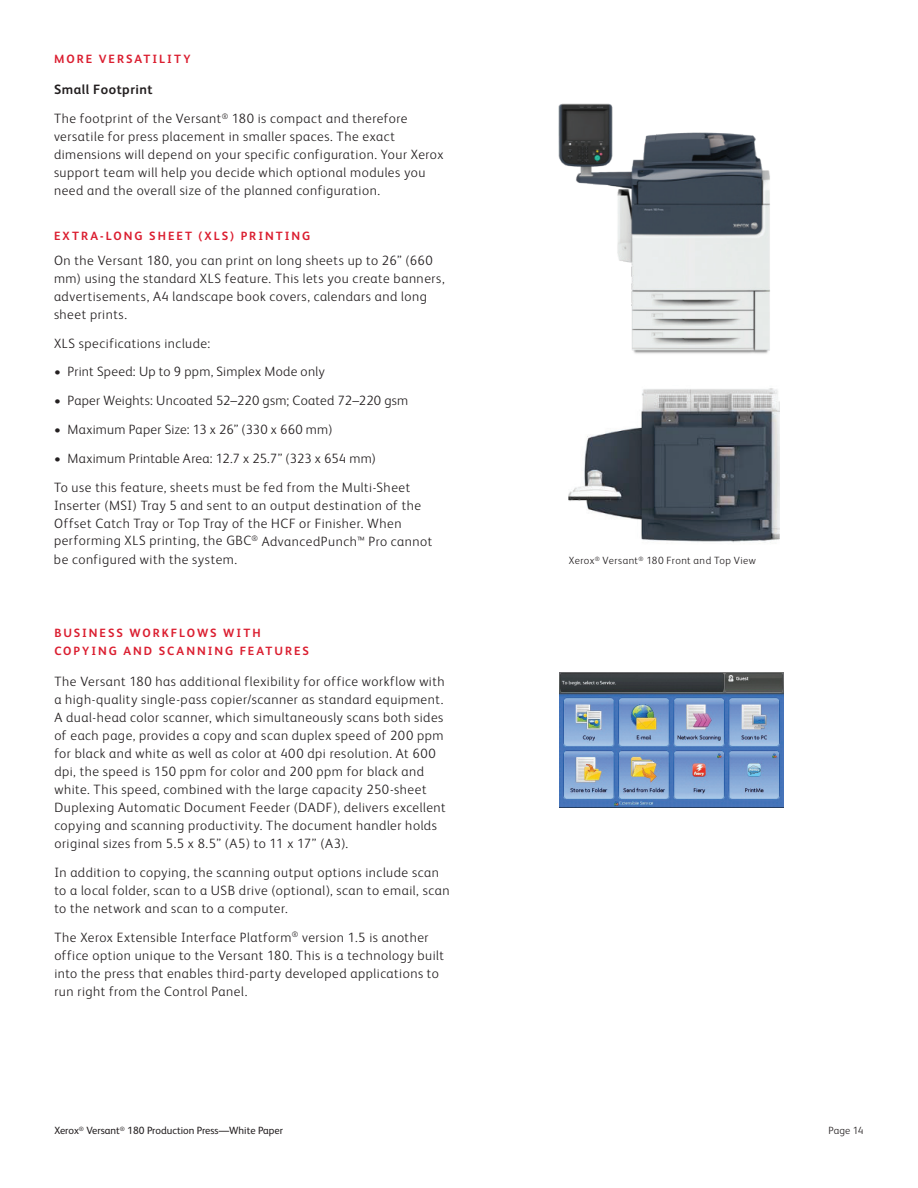
<style>
.page{position:relative;width:918px;height:1188px;background:#fff}
.page>*{position:absolute;margin:0;border:0;box-sizing:border-box;transform-origin:0 0}
.t1{font:300 13.5px/18px "Xerox Sans";letter-spacing:.04em;color:#231f20}
.t2{font:300 13.5px "Xerox Sans";letter-spacing:.015em;color:#231f20}
.t3{font:300 13.5px "Xerox Sans";letter-spacing:.02em;color:#231f20}
.t4{font:700 12px/18px "Xerox Sans";letter-spacing:.165em;color:#db1e30}
.t5{font:10.5px "Xerox Sans";color:#231f20}
.t6{font:300 10.5px "Xerox Sans";letter-spacing:.035em;color:#231f20}
.s1{font-weight:700}
</style>
<div class="page">
<img style="left:558px;top:104px;width:212px;height:250px">
<img style="left:569px;top:388px;width:211px;height:155px">
<img style="left:559px;top:673px;width:224px;height:135px">
<p class="t4" style="left:54px;top:50px;width:138px">MORE VERSATILITY</p>
<p class="t1" style="left:54px;top:75px;width:355px;line-height:28.8px"><span class="s1">Small Footprint<br></span>The footprint of the Versant<sup>®</sup> 180 is compact and therefore</p>
<p class="t1" style="left:54px;top:127px;width:391px">versatile for press placement in smaller spaces. The exact dimensions will depend on your specific configuration. Your Xerox support team will help you decide which optional modules you need and the overall size of the planned configuration.</p>
<p class="t4" style="left:54px;top:227px;width:258px">EXTRA-LONG SHEET (XLS) PRINTING</p>
<p class="t1" style="left:54px;top:250px;width:392px">On the Versant 180, you can print on long sheets up to 26” (660 mm) using the standard XLS feature. This lets you create banners, advertisements, A4 landscape book covers, calendars and long sheet prints.</p>
<p class="t1" style="left:54px;top:333px;width:158px">XLS specifications include:</p>
<p class="t3" style="left:54px;top:363px;width:272px">• Print Speed: Up to 9 ppm, Simplex Mode only</p>
<p class="t2" style="left:54px;top:392px;width:356px">• Paper Weights: Uncoated 52–220 gsm; Coated 72–220 gsm</p>
<p class="t2" style="left:54px;top:420px;width:280px">• Maximum Paper Size: 13 x 26” (330 x 660 mm)</p>
<p class="t1" style="left:54px;top:443px;width:358px;line-height:28.8px">• Maximum Printable Area: 12.7 x 25.7” (323 x 654 mm)<br>To use this feature, sheets must be fed from the Multi-Sheet</p>
<p class="t1" style="left:54px;top:495px;width:380px">Inserter (MSI) Tray 5 and sent to an output destination of the Offset Catch Tray or Top Tray of the HCF or Finisher. When performing XLS printing, the GBC<sup>®</sup> AdvancedPunch™ Pro cannot be configured with the system.</p>
<p class="t4" style="left:54px;top:623px;width:256px">BUSINESS WORKFLOWS WITH<br>COPYING AND SCANNING FEATURES</p>
<p class="t1" style="left:54px;top:672px;width:393px">The Versant 180 has additional flexibility for office workflow with a high-quality single-pass copier/scanner as standard equipment.<br>A dual-head color scanner, which simultaneously scans both sides of each page, provides a copy and scan duplex speed of 200 ppm for black and white as well as color at 400 dpi resolution. At 600 dpi, the speed is 150 ppm for color and 200 ppm for black and white. This speed, combined with the large capacity 250-sheet Duplexing Automatic Document Feeder (DADF), delivers excellent copying and scanning productivity. The document handler holds original sizes from 5.5 x 8.5” (A5) to 11 x 17” (A3).</p>
<p class="t1" style="left:54px;top:863px;width:397px">In addition to copying, the scanning output options include scan to a local folder, scan to a USB drive (optional), scan to email, scan to the network and scan to a computer.</p>
<p class="t1" style="left:54px;top:928px;width:391px">The Xerox Extensible Interface Platform<sup>®</sup> version 1.5 is another office option unique to the Versant 180. This is a technology built into the press that enables third-party developed applications to run right from the Control Panel.</p>
<p class="t6" style="left:569px;top:554px;width:189px">Xerox<sup>®</sup> Versant<sup>®</sup> 180 Front and Top View</p>
<p class="t5" style="left:54px;top:1123px;width:230px">Xerox<sup>®</sup> Versant<sup>®</sup> 180 Production Press—White Paper</p>
<p class="t6" style="left:828px;top:1124px;width:37px">Page 14</p>
</div>
